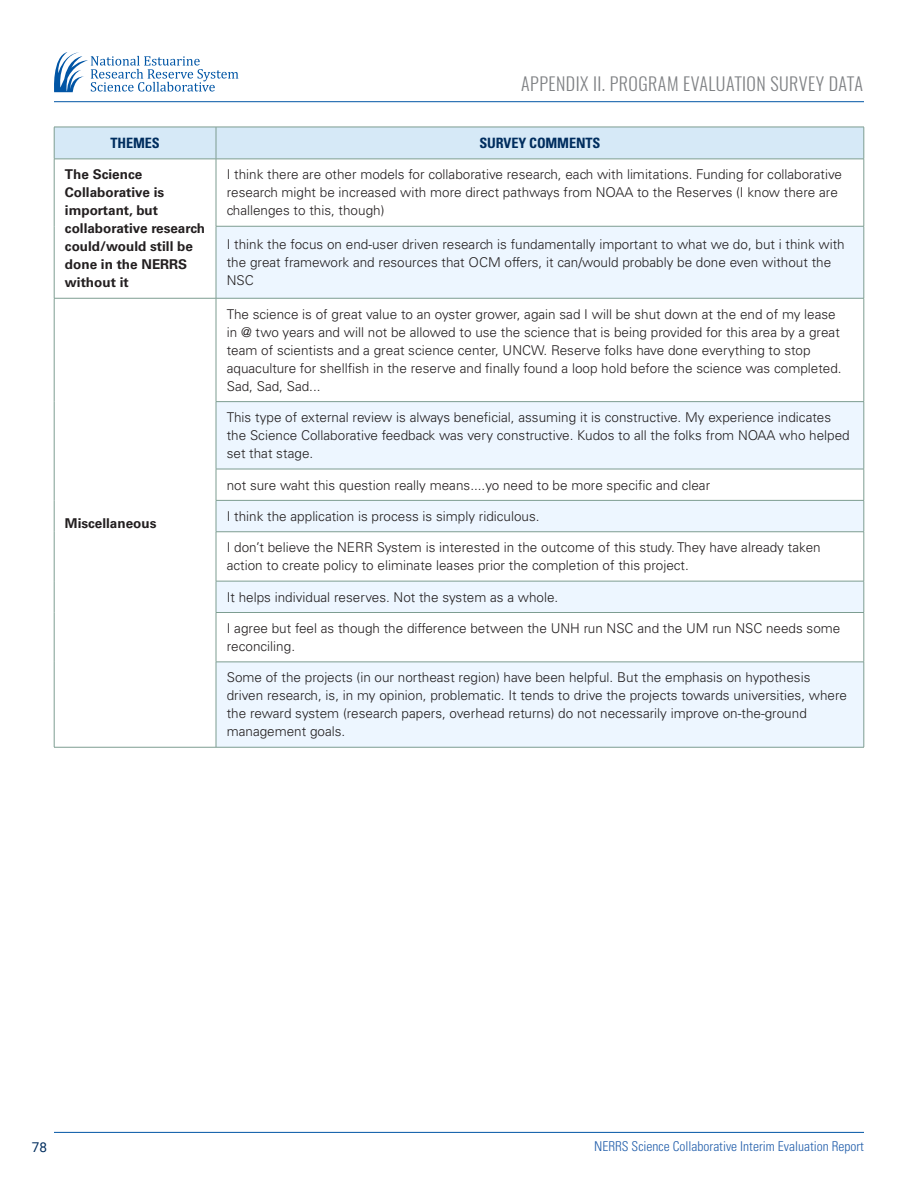
<style>
.page{position:relative;width:918px;height:1188px;background:#fff}
.page>*{position:absolute;margin:0;border:0;box-sizing:border-box;transform-origin:0 0}
.t1{font:300 18px "Oswald";letter-spacing:.025em;color:#808285}
.table-header-center{font:700 condensed 14.25px "Univers LT Std";letter-spacing:-.01em;color:#002d5e}
.Paragraph-content{font:300 13.5px/18px "Univers LT Std";color:#231f20}
.Paragraph-content-2{font:700 13.5px/18px "Univers LT Std";color:#231f20}
.t2{font:300 condensed 13.5px "Univers LT Std";color:#235fab}
.t3{font:13.5px "Roboto";color:#002d5e}
</style>
<div class="page">
<div style="left:55px;top:128px;width:809px;height:31px;background:#d6e9f7"></div>
<svg style="left:55px;top:160px;width:161px;height:587px"></svg>
<svg style="left:217px;top:227px;width:647px;height:520px;fill:#edf6ff"></svg>
<hr style="left:54px;top:159px;width:1px;height:67px;background:#7d9d91">
<hr style="left:216px;top:159px;width:1px;height:67px;background:#7d9d91">
<hr style="left:864px;top:159px;width:1px;height:67px;background:#7d9d91">
<hr style="left:54px;top:226px;width:1px;height:72px;background:#7d9d91">
<hr style="left:216px;top:226px;width:648px;height:1px;background:#7d9d91">
<hr style="left:216px;top:226px;width:1px;height:72px;background:#7d9d91">
<hr style="left:864px;top:226px;width:1px;height:72px;background:#7d9d91">
<hr style="left:54px;top:298px;width:162px;height:1px;background:#7d9d91">
<hr style="left:54px;top:298px;width:1px;height:104px;background:#7d9d91">
<hr style="left:216px;top:298px;width:648px;height:1px;background:#7d9d91">
<hr style="left:216px;top:298px;width:1px;height:103px;background:#7d9d91">
<hr style="left:864px;top:298px;width:1px;height:103px;background:#7d9d91">
<hr style="left:54px;top:402px;width:1px;height:67px;background:#7d9d91">
<hr style="left:216px;top:401px;width:648px;height:1px;background:#7d9d91">
<hr style="left:216px;top:402px;width:1px;height:67px;background:#7d9d91">
<hr style="left:864px;top:402px;width:1px;height:67px;background:#7d9d91">
<hr style="left:54px;top:469px;width:1px;height:31px;background:#7d9d91">
<hr style="left:216px;top:469px;width:648px;height:1px;background:#7d9d91">
<hr style="left:216px;top:469px;width:1px;height:31px;background:#7d9d91">
<hr style="left:864px;top:469px;width:1px;height:31px;background:#7d9d91">
<hr style="left:54px;top:500px;width:1px;height:32px;background:#7d9d91">
<hr style="left:216px;top:500px;width:648px;height:1px;background:#7d9d91">
<hr style="left:216px;top:501px;width:1px;height:31px;background:#7d9d91">
<hr style="left:864px;top:501px;width:1px;height:31px;background:#7d9d91">
<hr style="left:54px;top:532px;width:1px;height:49px;background:#7d9d91">
<hr style="left:216px;top:531px;width:648px;height:1px;background:#7d9d91">
<hr style="left:216px;top:532px;width:1px;height:49px;background:#7d9d91">
<hr style="left:864px;top:532px;width:1px;height:49px;background:#7d9d91">
<hr style="left:54px;top:581px;width:1px;height:32px;background:#7d9d91">
<hr style="left:216px;top:581px;width:648px;height:1px;background:#7d9d91">
<hr style="left:216px;top:581px;width:1px;height:31px;background:#7d9d91">
<hr style="left:864px;top:581px;width:1px;height:31px;background:#7d9d91">
<hr style="left:54px;top:613px;width:1px;height:49px;background:#7d9d91">
<hr style="left:216px;top:612px;width:648px;height:1px;background:#7d9d91">
<hr style="left:216px;top:613px;width:1px;height:49px;background:#7d9d91">
<hr style="left:864px;top:613px;width:1px;height:49px;background:#7d9d91">
<hr style="left:54px;top:662px;width:1px;height:85px;background:#7d9d91">
<hr style="left:216px;top:662px;width:648px;height:1px;background:#7d9d91">
<hr style="left:216px;top:662px;width:1px;height:85px;background:#7d9d91">
<hr style="left:864px;top:662px;width:1px;height:85px;background:#7d9d91">
<hr style="left:54px;top:747px;width:162px;height:1px;background:#7d9d91">
<hr style="left:216px;top:747px;width:648px;height:1px;background:#7d9d91">
<hr style="left:216px;top:127px;width:648px;height:1px;background:#7d9d91">
<hr style="left:864px;top:127px;width:1px;height:32px;background:#7d9d91">
<hr style="left:216px;top:159px;width:648px;height:1px;background:#7d9d91">
<hr style="left:54px;top:127px;width:162px;height:1px;background:#7d9d91">
<hr style="left:54px;top:127px;width:1px;height:32px;background:#7d9d91">
<hr style="left:216px;top:127px;width:1px;height:32px;background:#7d9d91">
<hr style="left:54px;top:159px;width:162px;height:1px;background:#7d9d91">
<svg style="left:54px;top:52px;width:184px;height:40px"></svg>
<hr style="left:54px;top:101px;width:810px;height:1px;background:#0155a5">
<hr style="left:54px;top:1132px;width:810px;height:1px;background:#0155a5">
<h1 class="t1" style="left:521px;top:67px;width:19px">APPEN</h1>
<h1 class="t1" style="left:566px;top:67px;width:93px">DIX II. PROGRAM</h1>
<h1 class="t1" style="left:683px;top:67px;width:17px">EVALUATION</h1>
<h1 class="t1" style="left:770px;top:67px;width:19px">SURVE</h1>
<h1 class="t1" style="left:816px;top:67px;width:23px">Y DATA</h1>
<p class="table-header-center" style="left:111px;top:134px;width:51px">THEMES</p>
<p class="table-header-center" style="left:480px;top:134px;width:122px">SURVEY COMMENTS</p>
<p class="Paragraph-content-2" style="left:65px;top:166px;width:142px">The Science<br>Collaborative is important, but collaborative research could/would still be done in the NERRS without it</p>
<p class="Paragraph-content" style="left:227px;top:166px;width:617px">I think there are other models for collaborative research, each with limitations. Funding for collaborative research might be increased with more direct pathways from NOAA to the Reserves (I know there are challenges to this, though)</p>
<p class="Paragraph-content" style="left:227px;top:235px;width:619px">I think the focus on end-user driven research is fundamentally important to what we do, but i think with the great framework and resources that OCM offers, it can/would probably be done even without the<br>NSC</p>
<p class="Paragraph-content-2" style="left:65px;top:514px;width:93px">Miscellaneous</p>
<p class="Paragraph-content" style="left:227px;top:305px;width:616px">The science is of great value to an oyster grower, again sad I will be shut down at the end of my lease in @ two years and will not be allowed to use the science that is being provided for this area by a great team of scientists and a great science center, UNCW. Reserve folks have done everything to stop aquaculture for shellfish in the reserve and finally found a loop hold before the science was completed.<br>Sad, Sad, Sad...</p>
<p class="Paragraph-content" style="left:227px;top:408px;width:625px">This type of external review is always beneficial, assuming it is constructive. My experience indicates the Science Collaborative feedback was very constructive. Kudos to all the folks from NOAA who helped set that stage.</p>
<p class="Paragraph-content" style="left:227px;top:476px;width:485px">not sure waht this question really means....yo need to be more specific and clear</p>
<p class="Paragraph-content" style="left:227px;top:507px;width:314px">I think the application is process is simply ridiculous.</p>
<p class="Paragraph-content" style="left:227px;top:538px;width:595px">I don’t believe the NERR System is interested in the outcome of this study. They have already taken action to create policy to eliminate leases prior the completion of this project.</p>
<p class="Paragraph-content" style="left:227px;top:588px;width:333px">It helps individual reserves. Not the system as a whole.</p>
<p class="Paragraph-content" style="left:227px;top:619px;width:615px">I agree but feel as though the difference between the UNH run NSC and the UM run NSC needs some reconciling.</p>
<p class="Paragraph-content" style="left:227px;top:669px;width:622px">Some of the projects (in our northeast region) have been helpful. But the emphasis on hypothesis driven research, is, in my opinion, problematic. It tends to drive the projects towards universities, where the reward system (research papers, overhead returns) do not necessarily improve on-the-ground management goals.</p>
<p class="t3" style="left:32px;top:1138px;width:17px">78</p>
<p class="t2" style="left:594px;top:1139px;width:271px">NERRS Science Collaborative Interim Evaluation Report</p>
</div>
